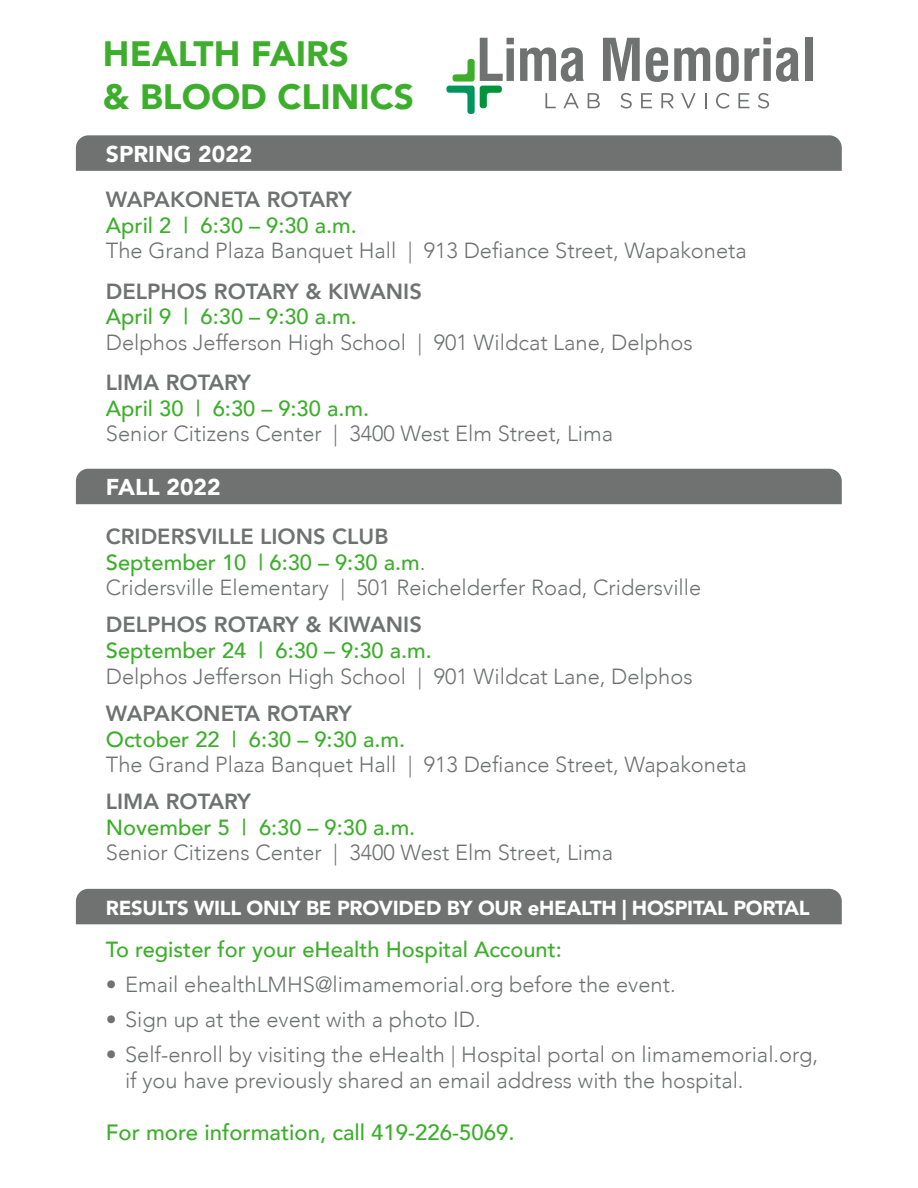
<style>
.page{position:relative;width:918px;height:1188px;background:#fff}
.page>*{position:absolute;margin:0;border:0;box-sizing:border-box;transform-origin:0 0}
.t1{font:900 35.1px/42.2px "Avenir";color:#3dae2b}
.t2{font:900 22.95px "Avenir";color:#fff}
.t3{font:500 22.2px "Avenir";color:#3dae2b}
.t4{font:300 21.9px/25.5px "Avenir";color:#6f7271}
.t5{font:500 21.9px "Avenir";color:#3dae2b}
.t6{font:800 21.9px "Avenir";color:#6f7271}
.t7{font:900 20.25px "Avenir";letter-spacing:-.015em;color:#fff}
.s1{font-weight:800}
.s2{font-weight:500;color:#3dae2b}
</style>
<div class="page">
<svg style="left:446px;top:38px;width:68px;height:76px"></svg>
<svg style="left:520px;top:47px;width:64px;height:35px"></svg>
<svg style="left:603px;top:38px;width:37px;height:43px"></svg>
<svg style="left:646px;top:47px;width:22px;height:35px"></svg>
<svg style="left:674px;top:47px;width:36px;height:34px"></svg>
<svg style="left:716px;top:38px;width:83px;height:44px"></svg>
<div style="left:805px;top:38px;width:7px;height:43px;background:#6f7271"></div>
<svg style="left:545px;top:93px;width:11px;height:15px"></svg>
<svg style="left:563px;top:93px;width:16px;height:15px"></svg>
<svg style="left:588px;top:93px;width:12px;height:15px"></svg>
<svg style="left:620px;top:93px;width:12px;height:16px"></svg>
<svg style="left:641px;top:93px;width:11px;height:15px"></svg>
<svg style="left:661px;top:93px;width:13px;height:15px"></svg>
<svg style="left:681px;top:93px;width:15px;height:15px"></svg>
<svg style="left:705px;top:93px;width:1px;height:15px"></svg>
<svg style="left:716px;top:93px;width:14px;height:16px"></svg>
<svg style="left:738px;top:93px;width:11px;height:15px"></svg>
<svg style="left:758px;top:93px;width:11px;height:16px"></svg>
<div style="left:76px;top:889px;width:766px;height:35px;background:#6f7271"></div>
<div style="left:76px;top:469px;width:766px;height:35px;background:#6f7271"></div>
<div style="left:76px;top:135px;width:766px;height:36px;background:#6f7271"></div>
<h1 class="t1" style="left:103px;top:32px;width:313px">HEALTH FAIRS<br>&amp; BLOOD CLINICS</h1>
<p class="t2" style="left:106px;top:134px;width:148px">SPRING 2022</p>
<p class="t6" style="left:106px;top:183px;width:247px">WAPAKONETA ROTARY</p>
<p class="t5" style="left:106px;top:206px;width:253px">April 2 | 6:30 – 9:30 a.m.</p>
<p class="t4" style="left:106px;top:238px;width:642px">The Grand Plaza Banquet Hall | 913 Defiance Street, Wapakoneta</p>
<p class="t6" style="left:106px;top:274px;width:318px">DELPHOS ROTARY &amp; KIWANIS</p>
<p class="t5" style="left:106px;top:298px;width:253px">April 9 | 6:30 – 9:30 a.m.</p>
<p class="t4" style="left:106px;top:329px;width:588px">Delphos Jefferson High School | 901 Wildcat Lane, Delphos</p>
<p class="t6" style="left:106px;top:365px;width:146px">LIMA ROTARY</p>
<p class="t5" style="left:106px;top:389px;width:265px">April 30 | 6:30 – 9:30 a.m.</p>
<p class="t4" style="left:106px;top:421px;width:509px">Senior Citizens Center | 3400 West Elm Street, Lima</p>
<p class="t2" style="left:106px;top:468px;width:116px">FALL 2022</p>
<p class="t4" style="left:106px;top:524px;width:597px"><span class="s1">CRIDERSVILLE LIONS CLUB<br></span><span class="s2">September 10 | 6:30 – 9:30 a.m</span>.<br>Cridersville Elementary | 501 Reichelderfer Road, Cridersville</p>
<p class="t6" style="left:106px;top:608px;width:318px">DELPHOS ROTARY &amp; KIWANIS</p>
<p class="t5" style="left:106px;top:631px;width:328px">September 24 | 6:30 – 9:30 a.m.</p>
<p class="t4" style="left:106px;top:663px;width:588px">Delphos Jefferson High School | 901 Wildcat Lane, Delphos</p>
<p class="t6" style="left:106px;top:696px;width:247px">WAPAKONETA ROTARY</p>
<p class="t5" style="left:106px;top:720px;width:301px">October 22 | 6:30 – 9:30 a.m.</p>
<p class="t4" style="left:106px;top:752px;width:642px">The Grand Plaza Banquet Hall | 913 Defiance Street, Wapakoneta</p>
<p class="t6" style="left:106px;top:785px;width:146px">LIMA ROTARY</p>
<p class="t5" style="left:106px;top:808px;width:311px">November 5 | 6:30 – 9:30 a.m.</p>
<p class="t4" style="left:106px;top:840px;width:509px">Senior Citizens Center | 3400 West Elm Street, Lima</p>
<p class="t7" style="left:106px;top:890px;width:705px">RESULTS WILL ONLY BE PROVIDED BY OUR eHEALTH | HOSPITAL PORTAL</p>
<p class="t5" style="left:106px;top:930px;width:458px">To register for your eHealth Hospital Account:</p>
<p class="t4" style="left:106px;top:972px;width:571px">• Email ehealthLMHS@limamemorial.org before the event.</p>
<p class="t4" style="left:106px;top:1007px;width:376px">• Sign up at the event with a photo ID.</p>
<p class="t4" style="left:125px;top:1042px;width:695px;text-indent:-19px">• Self-enroll by visiting the eHealth | Hospital portal on limamemorial.org, if you have previously shared an email address with the hospital.</p>
<p class="t3" style="left:106px;top:1113px;width:410px">For more information, call 419-226-5069.</p>
</div>
